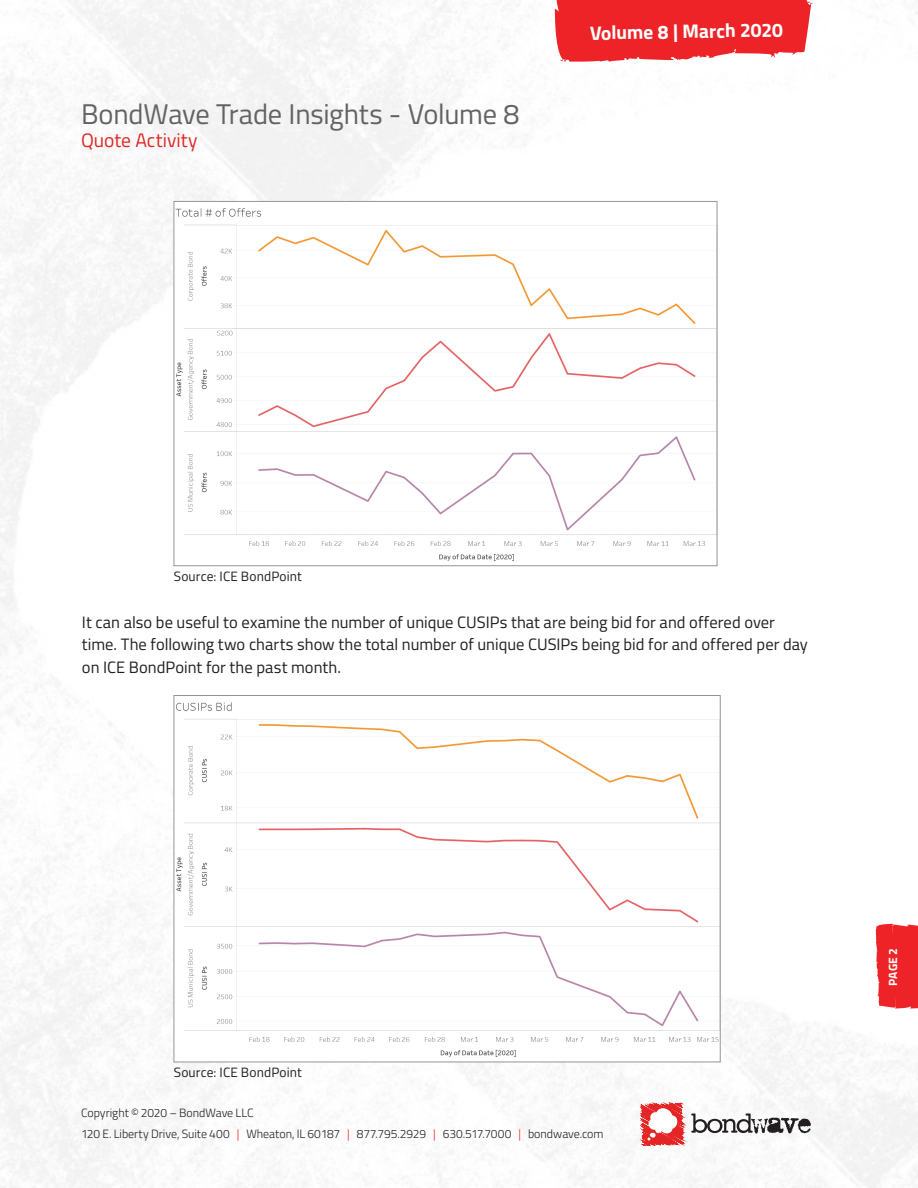
<style>
.page{position:relative;width:918px;height:1188px;background:#fff}
.page>*{position:absolute;margin:0;border:0;box-sizing:border-box;transform-origin:0 0}
.Subsequent_Page_Titl{font:28.5px "Titillium Web";letter-spacing:-.01em;color:#636366}
.t1{font:700 19.5px "Titillium Web";color:#fff}
.Subsequent_Page_Subt{font:19.5px "Titillium Web";color:#e22525}
.BODY_COPY{font:16.5px/22.5px "Titillium Web";color:#231f20}
.t2{font:900 16.5px "Titillium Web";color:#fff}
.BODY_COPY-2{font:13.5px "Titillium Web";letter-spacing:.01em;color:#231f20}
.SIDE_BAR_BODY{font:300 12px "Titillium Web";letter-spacing:-.005em;color:#231f20}
.t3{font:700 12px "Titillium Web";color:#fff}
.s1{font-size:18px}
.s2{color:#ee2327}
</style>
<div class="page">
<img style="left:0;top:0;width:918px;height:1188px">
<svg style="left:876px;top:924px;width:42px;height:85px;background:#ef3034"></svg>
<svg style="left:555px;top:0;width:258px;height:62px;background:#ef383c"></svg>
<svg style="left:641px;top:1103px;width:44px;height:43px"></svg>
<svg style="left:691px;top:1114px;width:120px;height:20px"></svg>
<img style="left:176px;top:203px;width:539px;height:361px">
<img style="left:176px;top:697px;width:542px;height:363px">
<p class="Subsequent_Page_Titl" style="left:81px;top:93px;width:440px">BondWave Trade Insights - Volume 8</p>
<p class="Subsequent_Page_Subt" style="left:81px;top:126px;width:118px">Quote Activity</p>
<p class="t1" style="left:590px;top:18px;width:195px;rotate:-1deg">Volume 8 | March 2020</p>
<p class="t2" style="left:591px;top:20px;width:193px;rotate:-1deg"><span class="s1">VOLUME 4 |</span> June 7, 2017</p>
<p class="BODY_COPY-2" style="left:174px;top:567px;width:130px">Source: ICE BondPoint</p>
<p class="BODY_COPY" style="left:82px;top:610px;width:727px">It can also be useful to examine the number of unique CUSIPs that are being bid for and offered over time. The following two charts show the total number of unique CUSIPs being bid for and offered per day on ICE BondPoint for the past month.</p>
<p class="BODY_COPY-2" style="left:174px;top:1063px;width:130px">Source: ICE BondPoint</p>
<p class="SIDE_BAR_BODY" style="left:81px;top:1104px;width:174px">Copyright © 2020 – BondWave LLC</p>
<p class="SIDE_BAR_BODY" style="left:81px;top:1125px;width:524px">120 E. Liberty Drive, Suite 400 <span class="s2">|</span> Wheaton, IL 60187 <span class="s2">|</span> 877.795.2929 <span class="s2">|</span> 630.517.7000 <span class="s2">|</span> bondwave.com</p>
<p class="t3" style="left:884px;top:986px;width:39px;rotate:-90deg">PAGE 2</p>
</div>
